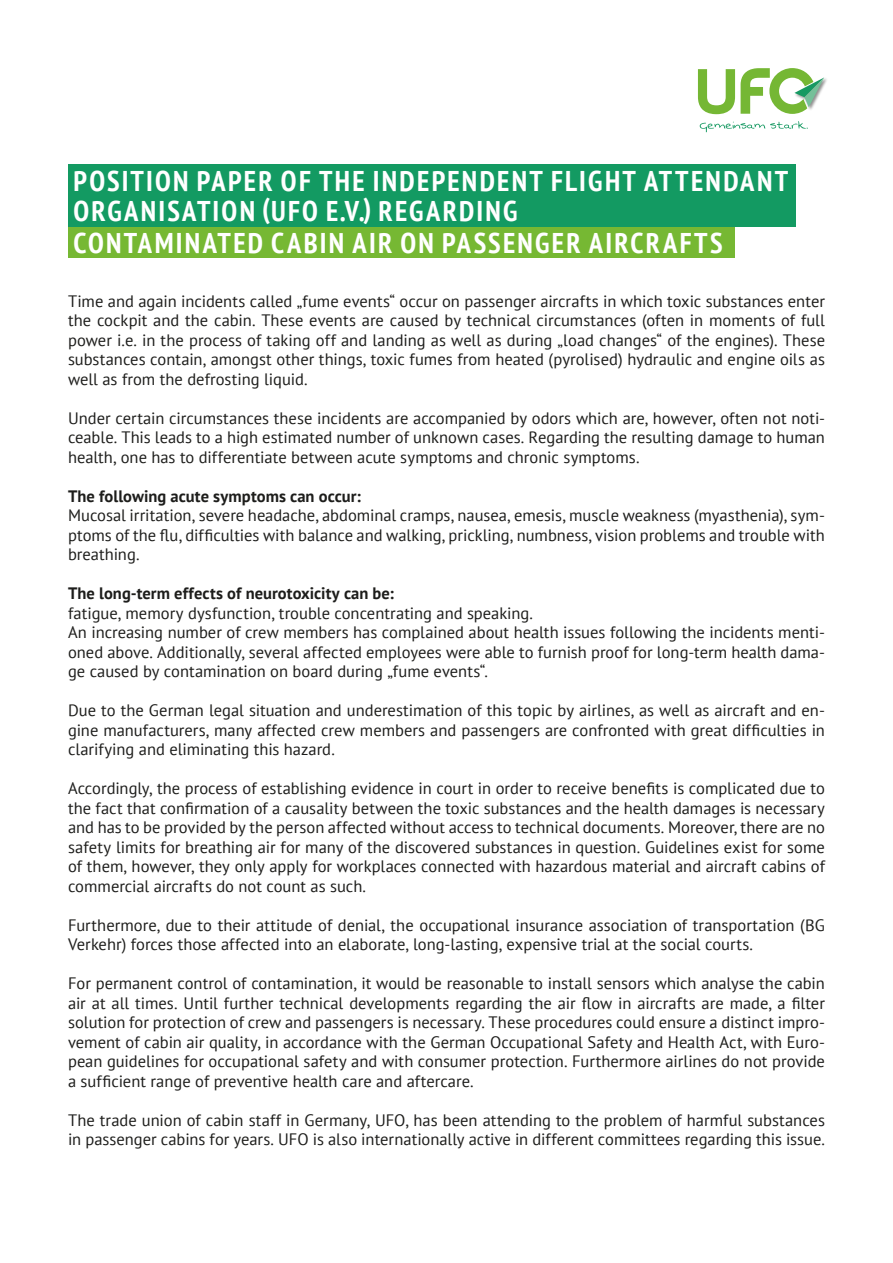
<style>
.page{position:relative;width:893px;height:1263px;background:#fff}
.page>*{position:absolute;margin:0;border:0;box-sizing:border-box;transform-origin:0 0}
.Fett{font:700 condensed 28.5px/30px "PT Sans";letter-spacing:.08em;color:#fff}
.Fließtext{font:16.5px/19.5px "PT Sans";color:#1d1d1b;text-align:justify}
.Fließtext-2{font:700 16.5px "PT Sans";letter-spacing:.005em;color:#1d1d1b}
</style>
<div class="page">
<svg style="left:698px;top:69px;width:37px;height:45px"></svg>
<img style="left:824px;top:78px;width:3px;height:8px">
<svg style="left:741px;top:68px;width:83px;height:46px"></svg>
<svg style="left:700px;top:121px;width:108px;height:11px"></svg>
<div style="left:68px;top:164px;width:727px;height:63px;background:#139a62"></div>
<div style="left:68px;top:227px;width:666px;height:30px;background:#76b833"></div>
<p class="Fett" style="left:73px;top:165px;width:716px">POSITION PAPER OF THE INDEPENDENT FLIGHT ATTENDANT<br>ORGANISATION (UFO E.V.) REGARDING</p>
<p class="Fett" style="left:73px;top:227px;width:651px">CONTAMINATED CABIN AIR ON PASSENGER AIRCRAFTS</p>
<p class="Fließtext" style="left:68px;top:291px;width:758px">Time and again incidents called „fume events“ occur on passenger aircrafts in which toxic substances enter the cockpit and the cabin. These events are caused by technical circumstances (often in moments of full power i.e. in the process of taking off and landing as well as during „load changes“ of the engines). These substances contain, amongst other things, toxic fumes from heated (pyrolised) hydraulic and engine oils as well as from the defrosting liquid.</p>
<p class="Fließtext" style="left:68px;top:408px;width:758px">Under certain circumstances these incidents are accompanied by odors which are, however, often not noti&shy;ceable. This leads to a high estimated number of unknown cases. Regarding the resulting damage to human health, one has to differentiate between acute symptoms and chronic symptoms.</p>
<p class="Fließtext-2" style="left:68px;top:485px;width:294px">The following acute symptoms can occur:</p>
<p class="Fließtext" style="left:68px;top:505px;width:758px">Mucosal irritation, severe headache, abdominal cramps, nausea, emesis, muscle weakness (myasthenia), sym&shy;ptoms of the flu, difficulties with balance and walking, prickling, numbness, vision problems and trouble with breathing.</p>
<p class="Fließtext-2" style="left:68px;top:582px;width:327px">The long-term effects of neurotoxicity can be:</p>
<p class="Fließtext" style="left:68px;top:603px;width:467px">fatigue, memory dysfunction, trouble concentrating and speaking.</p>
<p class="Fließtext" style="left:68px;top:622px;width:758px">An increasing number of crew members has complained about health issues following the incidents menti&shy;oned above. Additionally, several affected employees were able to furnish proof for long-term health dama&shy;ge caused by contamination on board during „fume events“.</p>
<p class="Fließtext" style="left:68px;top:700px;width:758px">Due to the German legal situation and underestimation of this topic by airlines, as well as aircraft and en&shy;gine manufacturers, many affected crew members and passengers are confronted with great difficulties in clarifying and eliminating this hazard.</p>
<p class="Fließtext" style="left:68px;top:778px;width:758px">Accordingly, the process of establishing evidence in court in order to receive benefits is complicated due to the fact that confirmation of a causality between the toxic substances and the health damages is necessary and has to be provided by the person affected without access to technical documents. Moreover, there are no safety limits for breathing air for many of the discovered substances in question. Guidelines exist for some of them, however, they only apply for workplaces connected with hazardous material and aircraft cabins of commercial aircrafts do not count as such.</p>
<p class="Fließtext" style="left:68px;top:915px;width:758px">Furthermore, due to their attitude of denial, the occupational insurance association of transportation (BG<br>Verkehr) forces those affected into an elaborate, long-lasting, expensive trial at the social courts.</p>
<p class="Fließtext" style="left:68px;top:973px;width:758px">For permanent control of contamination, it would be reasonable to install sensors which analyse the cabin air at all times. Until further technical developments regarding the air flow in aircrafts are made, a filter solution for protection of crew and passengers is necessary. These procedures could ensure a distinct impro&shy;vement of cabin air quality, in accordance with the German Occupational Safety and Health Act, with Euro&shy;pean guidelines for occupational safety and with consumer protection. Furthermore airlines do not provide a sufficient range of preventive health care and aftercare.</p>
<p class="Fließtext" style="left:68px;top:1110px;width:758px">The trade union of cabin staff in Germany, UFO, has been attending to the problem of harmful substances in passenger cabins for years. UFO is also internationally active in different committees regarding this issue.</p>
</div>
